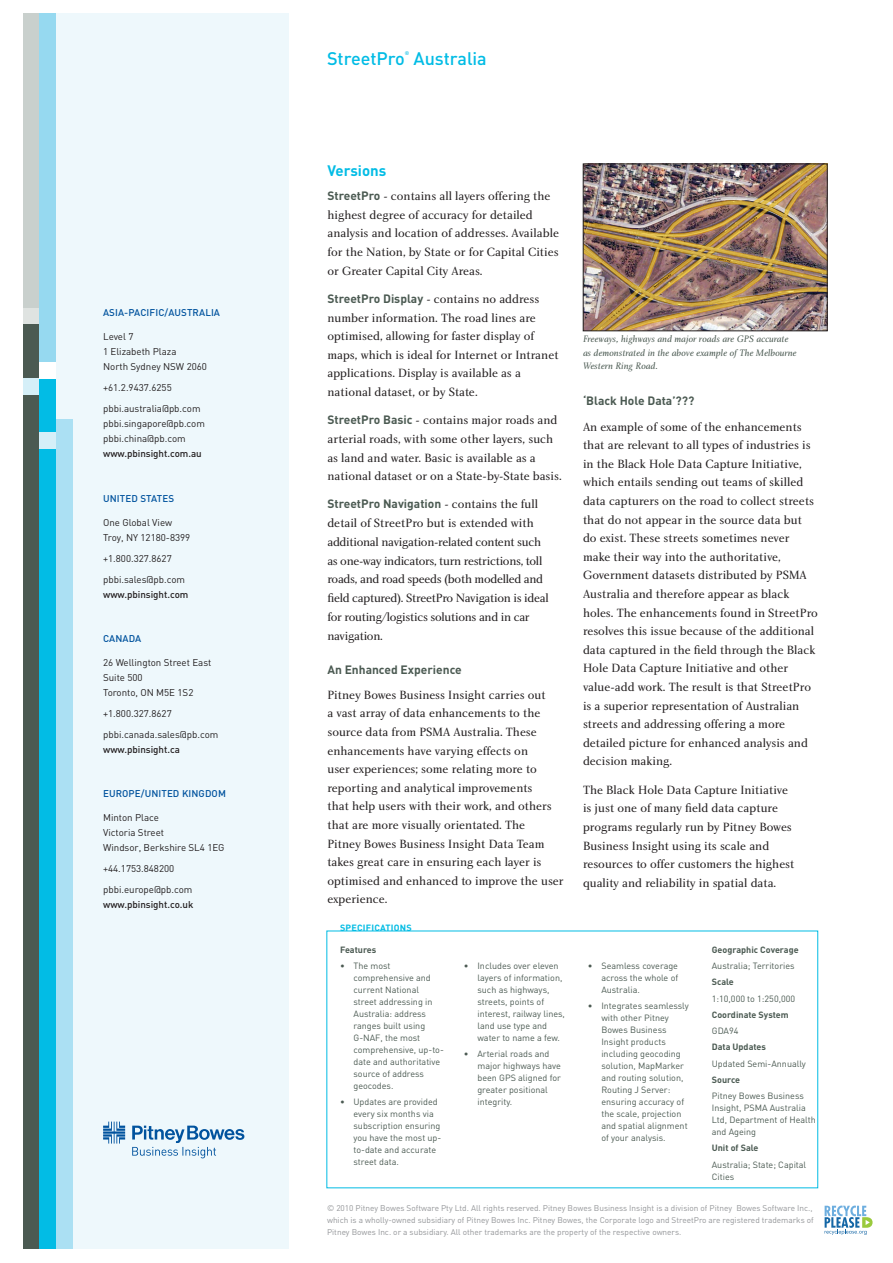
<style>
.page{position:relative;width:893px;height:1263px;background:#fff}
.page>*{position:absolute;margin:0;border:0;box-sizing:border-box;transform-origin:0 0}
.t1{font:500 18px "DIN";color:#02bce5}
.ds__text_subhead{font:700 15px "DIN";color:#02bce5}
.ds__text{font:12.3px/18.6px "Charlotte Book Plain";color:#231f20}
.ds__text-2{font:12.3px/18.8px "Charlotte Book Plain";letter-spacing:-.025em;color:#231f20}
.ds__secondary_subhea{font:700 12px "DIN";color:#4b5a52}
.ds__text-3{font:700 12px "DIN";color:#4b5a52}
.t2{font:9.75px "DIN";color:#231f20}
.ds__caption{font:9.75px/13.5px "Charlotte Book Italic Plain";color:#4b5a52}
.t3{font:500 9.75px "DIN";color:#231f20}
.t4{font:500 9.75px "DIN";letter-spacing:.01em;color:#01539e}
.ds__specifications_t{font:9px/12px "DIN";color:#4b5a52}
.ds__specifications_t-2{font:700 9px "DIN";color:#4b5a52}
.ds__specifications_h{font:700 9px "DIN";letter-spacing:.025em;color:#02bce4}
.ds__legal_line{font:8.25px/12px "DIN";color:#939598}
.t5{font:500 5.25px "DIN";color:#02bce5}
.s1{font-family:"DIN";font-weight:700;font-size:12px;color:#4b5a52}
.s2{font-family:"Charlotte Book Plain";font-weight:400;font-size:12.3px;color:#231f20}
</style>
<div class="page">
<div style="left:58px;top:14px;width:231px;height:1235px;background:#eef8fc"></div>
<div style="left:23px;top:14px;width:17px;height:294px;background:#c9d0cd"></div>
<div style="left:23px;top:308px;width:17px;height:16px;background:#dfe3e1"></div>
<div style="left:23px;top:325px;width:17px;height:924px;background:#4b5a52"></div>
<div style="left:23px;top:378px;width:17px;height:16px;background:#d5eff8"></div>
<div style="left:40px;top:14px;width:16px;height:349px;background:#96d9f0"></div>
<div style="left:40px;top:370px;width:16px;height:879px;background:#02bce5"></div>
<div style="left:40px;top:362px;width:16px;height:16px;background:#fff"></div>
<div style="left:40px;top:432px;width:16px;height:16px;background:#d5eff8"></div>
<div style="left:56px;top:14px;width:17px;height:420px;background:#eef8fc"></div>
<div style="left:56px;top:420px;width:17px;height:829px;background:#abe0f3"></div>
<svg style="left:825px;top:1205px;width:47px;height:30px"></svg>
<svg style="left:103px;top:1121px;width:141px;height:37px"></svg>
<img style="left:585px;top:166px;width:240px;height:163px">
<div style="left:583px;top:164px;width:244px;height:167px;border:1px solid #231f20"></div>
<p class="t4" style="left:103px;top:307px;width:79px">ASIA-PACI FI C/AUSTR</p>
<p class="t4" style="left:199px;top:307px;width:22px">ALIA</p>
<p class="t2" style="left:103px;top:331px;width:32px">Level 7</p>
<p class="t2" style="left:103px;top:346px;width:75px">1 Elizabeth Plaza</p>
<p class="t2" style="left:103px;top:361px;width:105px">North Sydney NSW 2060</p>
<p class="t2" style="left:103px;top:382px;width:70px">+61.2.9437.6255</p>
<p class="t2" style="left:103px;top:403px;width:99px">pbbi.australia@pb.com</p>
<p class="t2" style="left:103px;top:418px;width:103px">pbbi.singapore@pb.com</p>
<p class="t2" style="left:103px;top:433px;width:84px">pbbi.china@pb.com</p>
<p class="t3" style="left:103px;top:448px;width:100px">www.pbinsight.com.au</p>
<p class="t4" style="left:103px;top:492px;width:60px">UNITED STATES</p>
<p class="t2" style="left:103px;top:516px;width:71px">One Global View</p>
<p class="t2" style="left:103px;top:531px;width:89px">Troy, NY 12180-8399</p>
<p class="t2" style="left:103px;top:552px;width:70px">+1.800.327.8627</p>
<p class="t2" style="left:103px;top:573px;width:83px">pbbi.sales@pb.com</p>
<p class="t3" style="left:103px;top:588px;width:87px">www.pbinsight.com</p>
<p class="t4" style="left:103px;top:632px;width:40px">CANADA</p>
<p class="t2" style="left:103px;top:656px;width:110px">26 Wellington Street East</p>
<p class="t2" style="left:103px;top:671px;width:41px">Suite 500</p>
<p class="t2" style="left:103px;top:686px;width:92px">Toronto, ON M5E 1S2</p>
<p class="t2" style="left:103px;top:707px;width:70px">+1.800.327.8627</p>
<p class="t2" style="left:103px;top:728px;width:117px">pbbi.canada.sales@pb.com</p>
<p class="t3" style="left:103px;top:743px;width:78px">www.pbinsight.ca</p>
<p class="t4" style="left:103px;top:787px;width:8px">EUROPE</p>
<p class="t4" style="left:141px;top:787px;width:79px">/UNITED KINGDOM</p>
<p class="t2" style="left:103px;top:811px;width:57px">Minton Place</p>
<p class="t2" style="left:103px;top:826px;width:63px">Victoria Street</p>
<p class="t2" style="left:103px;top:841px;width:123px">Windsor, Berkshire SL4 1EG</p>
<p class="t2" style="left:103px;top:862px;width:73px">+44.1753.848200</p>
<p class="t2" style="left:103px;top:883px;width:91px">pbbi.europe@pb.com</p>
<p class="t3" style="left:103px;top:898px;width:92px">www.pbinsight.co.uk</p>
<p class="t1" style="left:327px;top:47px;width:79px">StreetPro</p>
<p class="t5" style="left:405px;top:49px;width:6px">®</p>
<p class="t1" style="left:413px;top:47px;width:75px">Australia</p>
<p class="ds__text_subhead" style="left:327px;top:161px;width:60px">Versions</p>
<p class="ds__text" style="left:327px;top:187px;width:233px"><span class="s1">StreetPro</span> - contains all layers offering the highest degree of accuracy for detailed analysis and location of addresses. Available for the Nation, by State or for Capital Cities or Greater Capital City Areas.</p>
<p class="ds__text" style="left:327px;top:290px;width:233px"><span class="s1">StreetPro Display</span> - contains no address number information. The road lines are optimised, allowing for faster display of maps, which is ideal for Internet or Intranet applications. Display is available as a national dataset, or by State.</p>
<p class="ds__text" style="left:327px;top:411px;width:236px"><span class="s1">StreetPro Basic</span> - contains major roads and arterial roads, with some other layers, such as land and water. Basic is available as a national dataset or on a State-by-State basis.</p>
<p class="ds__text-3" style="left:327px;top:496px;width:212px">StreetPro Navigation <span class="s2">- contains the full</span></p>
<p class="ds__text-2" style="left:327px;top:514px;width:223px">detail of StreetPro but is extended with additional navigation-related content such as one-way indicators, turn restrictions, toll roads, and road speeds (both modelled and field captured). StreetPro Navigation is ideal for routing/logistics solutions and in car navigation.</p>
<p class="ds__secondary_subhea" style="left:327px;top:661px;width:136px">An Enhanced Experience</p>
<p class="ds__text" style="left:327px;top:686px;width:238px">Pitney Bowes Business Insight carries out<br>a vast array of data enhancements to the source data from PSMA Australia. These enhancements have varying effects on<br>user experiences; some relating more to reporting and analytical improvements<br>that help users with their work, and others that are more visually orientated. The<br>Pitney Bowes Business Insight Data Team takes great care in ensuring each layer is optimised and enhanced to improve the user experience.</p>
<p class="ds__specifications_h" style="left:340px;top:922px;width:73px">SPECIFICATIONS</p>
<p class="ds__specifications_t-2" style="left:340px;top:944px;width:38px">Features</p>
<p class="ds__specifications_t" style="left:353px;top:960px;width:92px;text-indent:-14px">• The most comprehensive and current National street addressing in<br>Australia: address ranges built using<br>G-NAF, the most comprehensive, up-to&shy;date and authoritative source of address geocodes.</p>
<p class="ds__specifications_t" style="left:353px;top:1096px;width:89px;text-indent:-14px">• Updates are provided every six months via subscription ensuring you have the most up&shy;to-date and accurate street data.</p>
<p class="ds__specifications_t" style="left:477px;top:959px;width:89px;text-indent:-14px">• Includes over eleven layers of information, such as highways, streets, points of interest, railway lines, land use type and water to name a few.</p>
<p class="ds__specifications_t" style="left:477px;top:1048px;width:85px;text-indent:-14px">• Arterial roads and major highways have been GPS aligned for greater positional integrity.</p>
<p class="ds__caption" style="left:583px;top:332px;width:215px">Freeways, highways and major roads are GPS accurate as demonstrated in the above example of The Melbourne<br>Western Ring Road.</p>
<p class="ds__secondary_subhea" style="left:583px;top:393px;width:113px">‘Black Hole Data’???</p>
<p class="ds__text" style="left:583px;top:417px;width:236px">An example of some of the enhancements that are relevant to all types of industries is in the Black Hole Data Capture Initiative, which entails sending out teams of skilled data capturers on the road to collect streets that do not appear in the source data but do exist. These streets sometimes never make their way into the authoritative, Government datasets distributed by PSMA Australia and therefore appear as black holes. The enhancements found in StreetPro resolves this issue because of the additional data captured in the field through the Black Hole Data Capture Initiative and other value-add work. The result is that StreetPro is a superior representation of Australian streets and addressing offering a more detailed picture for enhanced analysis and decision making.</p>
<p class="ds__text" style="left:583px;top:780px;width:213px">The Black Hole Data Capture Initiative is just one of many field data capture programs regularly run by Pitney Bowes Business Insight using its scale and resources to offer customers the highest quality and reliability in spatial data.</p>
<p class="ds__specifications_t" style="left:601px;top:959px;width:78px;text-align:justify;text-indent:-14px">• Seamless coverage across the whole of Australia.</p>
<p class="ds__specifications_t" style="left:601px;top:1000px;width:89px;text-indent:-14px">• Integrates seamlessly with other Pitney<br>Bowes Business<br>Insight products including geocoding solution, MapMarker and routing solution,<br>Routing J Server: ensuring accuracy of the scale, projection and spatial alignment of your analysis.</p>
<p class="ds__specifications_t-2" style="left:712px;top:944px;width:88px">Geographic Coverage</p>
<p class="ds__specifications_t" style="left:712px;top:960px;width:84px">Australia; Territories</p>
<p class="ds__specifications_t-2" style="left:712px;top:976px;width:24px">Scale</p>
<p class="ds__specifications_t" style="left:712px;top:992px;width:85px">1:10,000 to 1:250,000</p>
<p class="ds__specifications_t-2" style="left:712px;top:1009px;width:78px">Coordinate System</p>
<p class="ds__specifications_t" style="left:712px;top:1025px;width:28px">GDA94</p>
<p class="ds__specifications_t-2" style="left:712px;top:1041px;width:56px">Data Updates</p>
<p class="ds__specifications_t" style="left:712px;top:1057px;width:96px">Updated Semi-Annually</p>
<p class="ds__specifications_t-2" style="left:712px;top:1074px;width:30px">Source</p>
<p class="ds__specifications_t" style="left:712px;top:1090px;width:106px">Pitney Bowes Business<br>Insight, PSMA Australia<br>Ltd, Department of Health and Ageing</p>
<p class="ds__specifications_t-2" style="left:712px;top:1142px;width:48px">Unit of Sale</p>
<p class="ds__specifications_t" style="left:712px;top:1158px;width:96px">Australia; State; Capital<br>Cities</p>
<p class="ds__legal_line" style="left:327px;top:1202px;width:488px">© 2010 Pitney Bowes Software Pty Ltd. All rights reserved. Pitney Bowes Business Insight is a division of Pitney Bowes Software Inc., which is a wholly-owned subsidiary of Pitney Bowes Inc. Pitney Bowes, the Corporate logo and StreetPro are registered trademarks of<br>Pitney Bowes Inc. or a subsidiary. All other trademarks are the property of the respective owners.</p>
</div>
